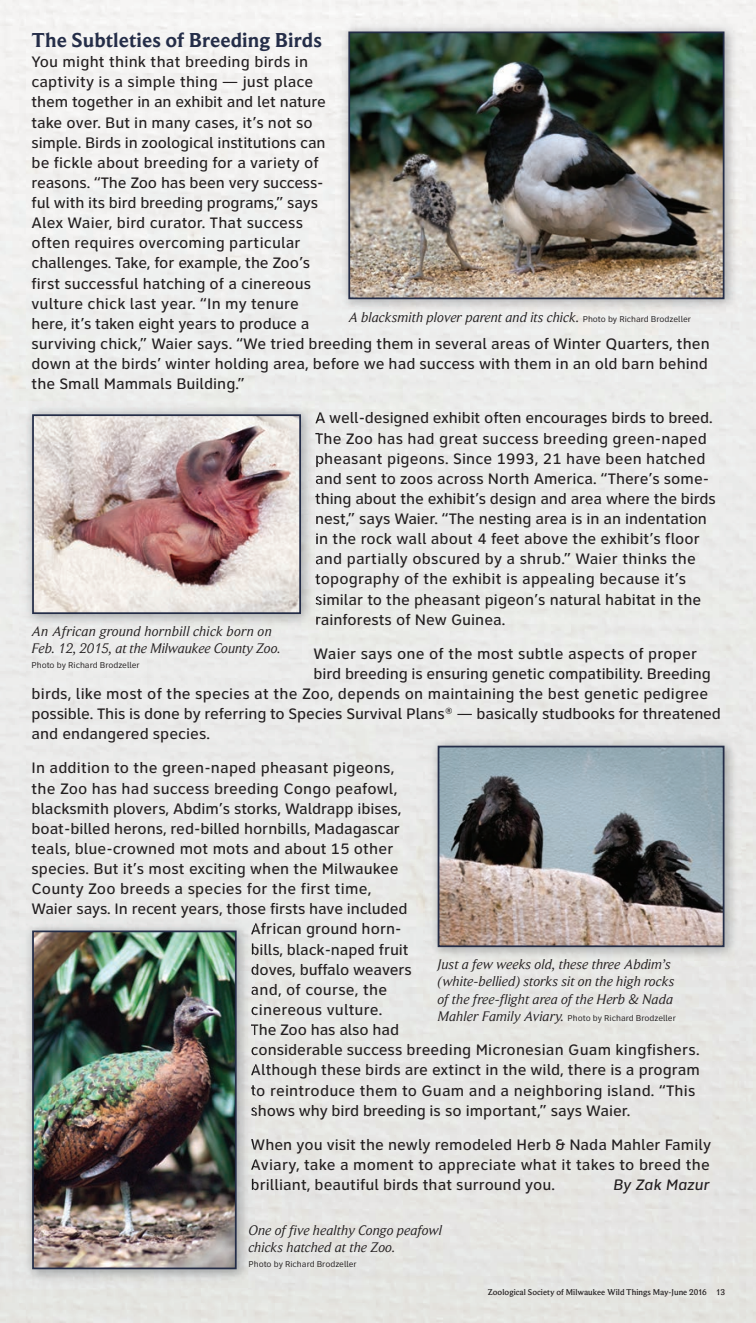
<style>
.page{position:relative;width:756px;height:1323px;background:#fff}
.page>*{position:absolute;margin:0;border:0;box-sizing:border-box;transform-origin:0 0}
.t1{font:700 21px "Beaufort Pro";color:#242d48}
.t2{font:500 15.75px/20.1px "Clearview ADA";color:#231f20}
.t3{font:italic 500 15.75px "Clearview ADA";color:#231f20}
.t4{font:italic 14.35px/17.5px "Beaufort Pro";color:#231f20}
.t5{font:8.75px "Clearview ADA";color:#231f20}
.t6{font:500 8.75px "Beaufort Pro";color:#231f20}
.s1{font-family:"Clearview ADA";font-style:normal;font-size:8.75px}
.s2{font-family:"Beaufort Pro";font-style:italic;font-size:14.35px}
</style>
<div class="page">
<img style="left:0;top:0;width:756px;height:1323px">
<img style="left:19px;top:401px;width:300px;height:231px">
<svg style="left:315px;top:413px;width:4px;height:11px"></svg>
<svg style="left:315px;top:432px;width:4px;height:12px"></svg>
<svg style="left:316px;top:455px;width:3px;height:12px"></svg>
<svg style="left:316px;top:475px;width:3px;height:9px"></svg>
<svg style="left:315px;top:493px;width:4px;height:12px"></svg>
<svg style="left:316px;top:515px;width:3px;height:10px"></svg>
<svg style="left:316px;top:533px;width:3px;height:11px"></svg>
<svg style="left:316px;top:555px;width:3px;height:10px"></svg>
<svg style="left:315px;top:574px;width:4px;height:11px"></svg>
<svg style="left:316px;top:596px;width:3px;height:10px"></svg>
<svg style="left:316px;top:616px;width:3px;height:9px"></svg>
<img style="left:35px;top:417px;width:263px;height:194px">
<div style="left:32px;top:414px;width:269px;height:200px;border:2px solid #242d48"></div>
<img style="left:336px;top:18px;width:406px;height:299px">
<img style="left:351px;top:35px;width:371px;height:261px">
<div style="left:348px;top:32px;width:377px;height:267px;border:2px solid #242d48"></div>
<img style="left:425px;top:733px;width:317px;height:232px">
<img style="left:441px;top:749px;width:280px;height:195px">
<div style="left:438px;top:746px;width:286px;height:201px;border:2px solid #242d48"></div>
<img style="left:20px;top:918px;width:234px;height:369px">
<img style="left:92px;top:918px;width:70px;height:1px">
<svg style="left:251px;top:925px;width:3px;height:10px"></svg>
<svg style="left:252px;top:943px;width:2px;height:12px"></svg>
<svg style="left:252px;top:966px;width:2px;height:9px"></svg>
<svg style="left:252px;top:986px;width:2px;height:10px"></svg>
<svg style="left:252px;top:1006px;width:2px;height:9px"></svg>
<svg style="left:251px;top:1024px;width:3px;height:11px"></svg>
<svg style="left:252px;top:1046px;width:2px;height:9px"></svg>
<svg style="left:251px;top:1066px;width:3px;height:10px"></svg>
<svg style="left:251px;top:1084px;width:3px;height:12px"></svg>
<svg style="left:251px;top:1107px;width:3px;height:9px"></svg>
<svg style="left:251px;top:1139px;width:3px;height:12px"></svg>
<svg style="left:251px;top:1161px;width:3px;height:9px"></svg>
<svg style="left:252px;top:1179px;width:2px;height:11px"></svg>
<img style="left:35px;top:934px;width:199px;height:332px">
<div style="left:32px;top:931px;width:205px;height:338px;border:2px solid #242d48"></div>
<h1 class="t1" style="left:31px;top:33px;width:292px">The Subtleties of Breeding Birds</h1>
<p class="t2" style="left:31px;top:54px;width:680px">You might think that breeding birds in<br>captivity is a simple thing — just place<br>them together in an exhibit and let nature<br>take over. But in many cases, it’s not so<br>simple. Birds in zoological institutions can<br>be fickle about breeding for a variety of<br>reasons. “The Zoo has been very success-<br>ful with its bird breeding programs,” says<br>Alex Waier, bird curator. That success<br>often requires overcoming particular<br>challenges. Take, for example, the Zoo’s<br>first successful hatching of a cinereous<br>vulture chick last year. “In my tenure<br>here, it’s taken eight years to produce a<br>surviving chick,” Waier says. “We tried breeding them in several areas of Winter Quarters, then down at the birds’ winter holding area, before we had success with them in an old barn behind the Small Mammals Building.”</p>
<p class="t2" style="left:315px;top:410px;width:402px">A well-designed exhibit often encourages birds to breed.<br>The Zoo has had great success breeding green-naped pheasant pigeons. Since 1993, 21 have been hatched and sent to zoos across North America. “There’s some&shy;thing about the exhibit’s design and area where the birds nest,” says Waier. “The nesting area is in an indentation in the rock wall about 4 feet above the exhibit’s floor and partially obscured by a shrub.” Waier thinks the topography of the exhibit is appealing because it’s similar to the pheasant pigeon’s natural habitat in the rainforests of New Guinea.</p>
<p class="t2" style="left:314px;top:645px;width:385px">Waier says one of the most subtle aspects of proper</p>
<p class="t2" style="left:314px;top:665px;width:399px">bird breeding is ensuring genetic compatibility. Breeding</p>
<p class="t2" style="left:31px;top:686px;width:678px">birds, like most of the species at the Zoo, depends on maintaining the best genetic pedigree</p>
<p class="t2" style="left:31px;top:706px;width:691px">possible. This is done by referring to Species Survival Plans® — basically studbooks for threatened</p>
<p class="t2" style="left:31px;top:726px;width:180px">and endangered species.</p>
<p class="t2" style="left:31px;top:760px;width:364px">In addition to the green-naped pheasant pigeons,</p>
<p class="t2" style="left:31px;top:780px;width:367px">the Zoo has had success breeding Congo peafowl,</p>
<p class="t2" style="left:31px;top:800px;width:371px">blacksmith plovers, Abdim’s storks, Waldrapp ibises,</p>
<p class="t2" style="left:31px;top:820px;width:370px">boat-billed herons, red-billed hornbills, Madagascar</p>
<p class="t2" style="left:31px;top:841px;width:364px">teals, blue-crowned mot mots and about 15 other</p>
<p class="t2" style="left:31px;top:861px;width:369px">species. But it’s most exciting when the Milwaukee</p>
<p class="t2" style="left:31px;top:881px;width:341px">County Zoo breeds a species for the first time,</p>
<p class="t2" style="left:31px;top:901px;width:377px">Waier says. In recent years, those firsts have included</p>
<p class="t2" style="left:251px;top:921px;width:153px">African ground horn-</p>
<p class="t2" style="left:251px;top:941px;width:160px">bills, black-naped fruit</p>
<p class="t2" style="left:251px;top:961px;width:163px">doves, buffalo weavers</p>
<p class="t2" style="left:251px;top:981px;width:138px">and, of course, the</p>
<p class="t2" style="left:251px;top:1002px;width:133px">cinereous vulture.</p>
<p class="t2" style="left:251px;top:1022px;width:150px">The Zoo has also had</p>
<p class="t2" style="left:251px;top:1042px;width:450px">considerable success breeding Micronesian Guam kingfishers.</p>
<p class="t2" style="left:251px;top:1062px;width:451px">Although these birds are extinct in the wild, there is a program</p>
<p class="t2" style="left:251px;top:1082px;width:446px">to reintroduce them to Guam and a neighboring island. “This</p>
<p class="t2" style="left:251px;top:1102px;width:381px">shows why bird breeding is so important,” says Waier.</p>
<p class="t2" style="left:251px;top:1136px;width:462px;text-align:justify">When you visit the newly remodeled Herb &amp; Nada Mahler Family Aviary, take a moment to appreciate what it takes to breed the brilliant, beautiful birds that surround you.</p>
<p class="t4" style="left:348px;top:310px;width:344px">A blacksmith plover parent and its chick. <span class="s1">Photo by Richard Brodzeller</span></p>
<p class="t4" style="left:32px;top:624px;width:251px">An African ground hornbill chick born on<br>Feb. 12, 2015, at the Milwaukee County Zoo.</p>
<p class="t5" style="left:32px;top:662px;width:110px">Photo by Richard Brodzeller</p>
<p class="t4" style="left:437px;top:956px;width:238px">Just a few weeks old, these three Abdim’s (white-bellied) storks sit on the high rocks of the free-flight area of the Herb &amp; Nada</p>
<p class="t5" style="left:437px;top:1015px;width:240px"><span class="s2">Mahler Family Aviary.</span> Photo by Richard Brodzeller</p>
<p class="t3" style="left:613px;top:1180px;width:98px">By Zak Mazur</p>
<p class="t4" style="left:248px;top:1222px;width:195px">One of five healthy Congo peafowl chicks hatched at the Zoo.</p>
<p class="t5" style="left:248px;top:1261px;width:110px">Photo by Richard Brodzeller</p>
<p class="t6" style="left:488px;top:1289px;width:239px">Zoological Society of Milwaukee Wild Things May-June 2016 13</p>
</div>
